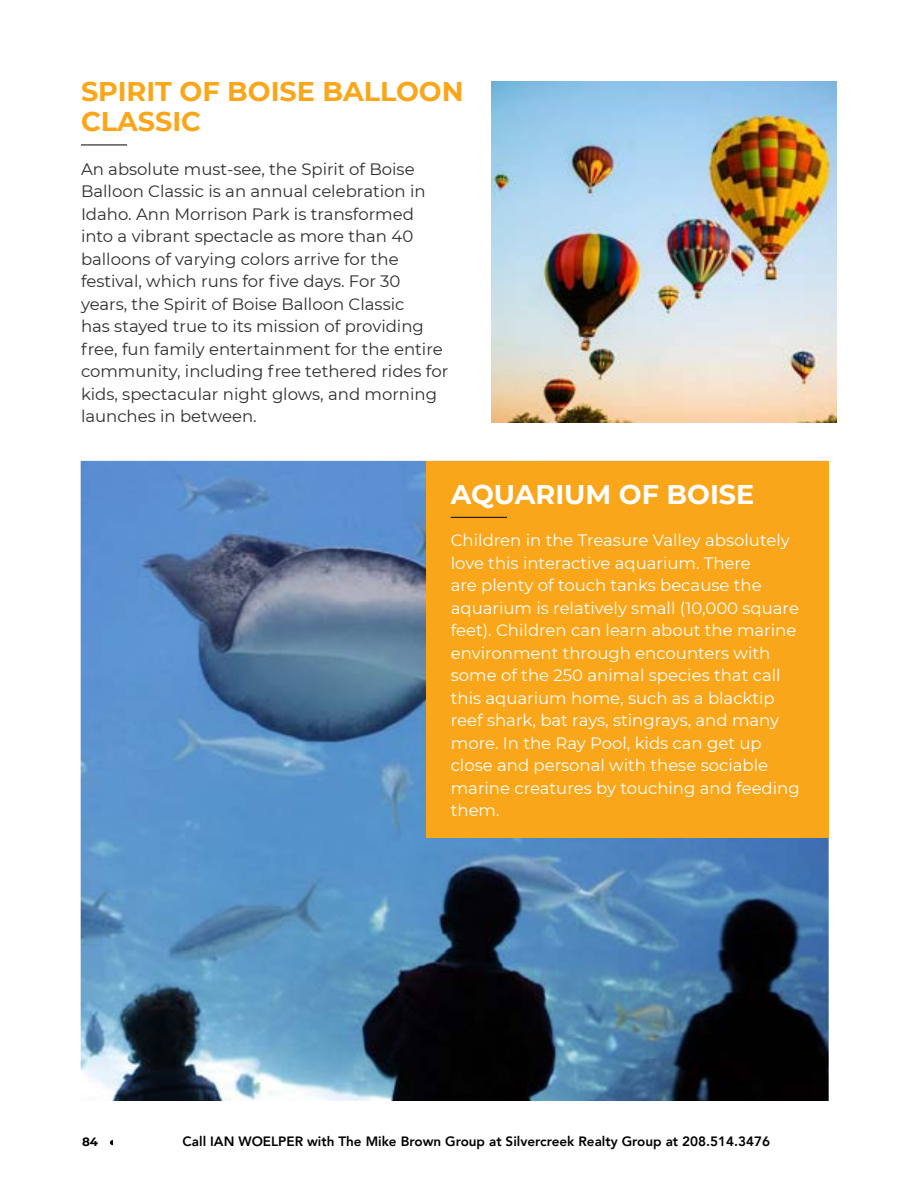
<style>
.page{position:relative;width:918px;height:1188px;background:#fff}
.page>*{position:absolute;margin:0;border:0;box-sizing:border-box;transform-origin:0 0}
.t1{font:700 27px/30px "Montserrat";color:#faa61a}
.t2{font:700 27px "Montserrat";color:#fff}
.t3{font:16.5px/22.5px "Montserrat";color:#2e2e2e}
.t4{font:16.5px/22.5px "Montserrat";color:#fff}
.t5{font:800 13.5px "Avenir";color:#000}
.t6{font:700 12px "Montserrat";color:#000}
.s1{font-weight:400}
</style>
<div class="page">
<img style="left:82px;top:462px;width:746px;height:638px">
<div style="left:75px;top:455px;width:760px;height:652px;border:6px solid #fff"></div>
<img style="left:492px;top:81px;width:344px;height:341px">
<div style="left:426px;top:461px;width:402px;height:377px;background:#faa61a"></div>
<hr style="left:451px;top:517px;width:56px;height:1px;background:#000">
<hr style="left:81px;top:145px;width:46px;height:1px;background:#000">
<svg style="left:110px;top:1140px;width:3px;height:5px"></svg>
<h1 class="t1" style="left:81px;top:75px;width:384px">SPIRIT OF BOISE BALLOON<br>CLASSIC</h1>
<p class="t3" style="left:81px;top:157px;width:369px">An absolute must-see, the Spirit of Boise Balloon Classic is an annual celebration in Idaho. Ann Morrison Park is transformed into a vibrant spectacle as more than 40 balloons of varying colors arrive for the festival, which runs for five days. For 30 years, the Spirit of Boise Balloon Classic<br>has stayed true to its mission of providing free, fun family entertainment for the entire community, including free tethered rides for kids, spectacular night glows, and morning launches in between.</p>
<h1 class="t2" style="left:451px;top:475px;width:305px">AQUARIUM OF BOISE</h1>
<p class="t4" style="left:451px;top:529px;width:350px">Children in the Treasure Valley absolutely love this interactive aquarium. There<br>are plenty of touch tanks because the aquarium is relatively small (10,000 square feet). Children can learn about the marine environment through encounters with some of the 250 animal species that call this aquarium home, such as a blacktip reef shark, bat rays, stingrays, and many more. In the Ray Pool, kids can get up close and personal with these sociable marine creatures by touching and feeding them.</p>
<p class="t5" style="left:183px;top:1130px;width:589px">Call IAN WOELPER with The Mike Brown Group at Silvercreek Realty Group at 208.514.3476</p>
<p class="t6" style="left:82px;top:1133px;width:18px">84</p>
<p class="t6" style="left:127px;top:1133px;width:279px"><span class="s1">Visit</span> www.SteinwaldGroup.com <span class="s1">to learn more</span></p>
</div>
